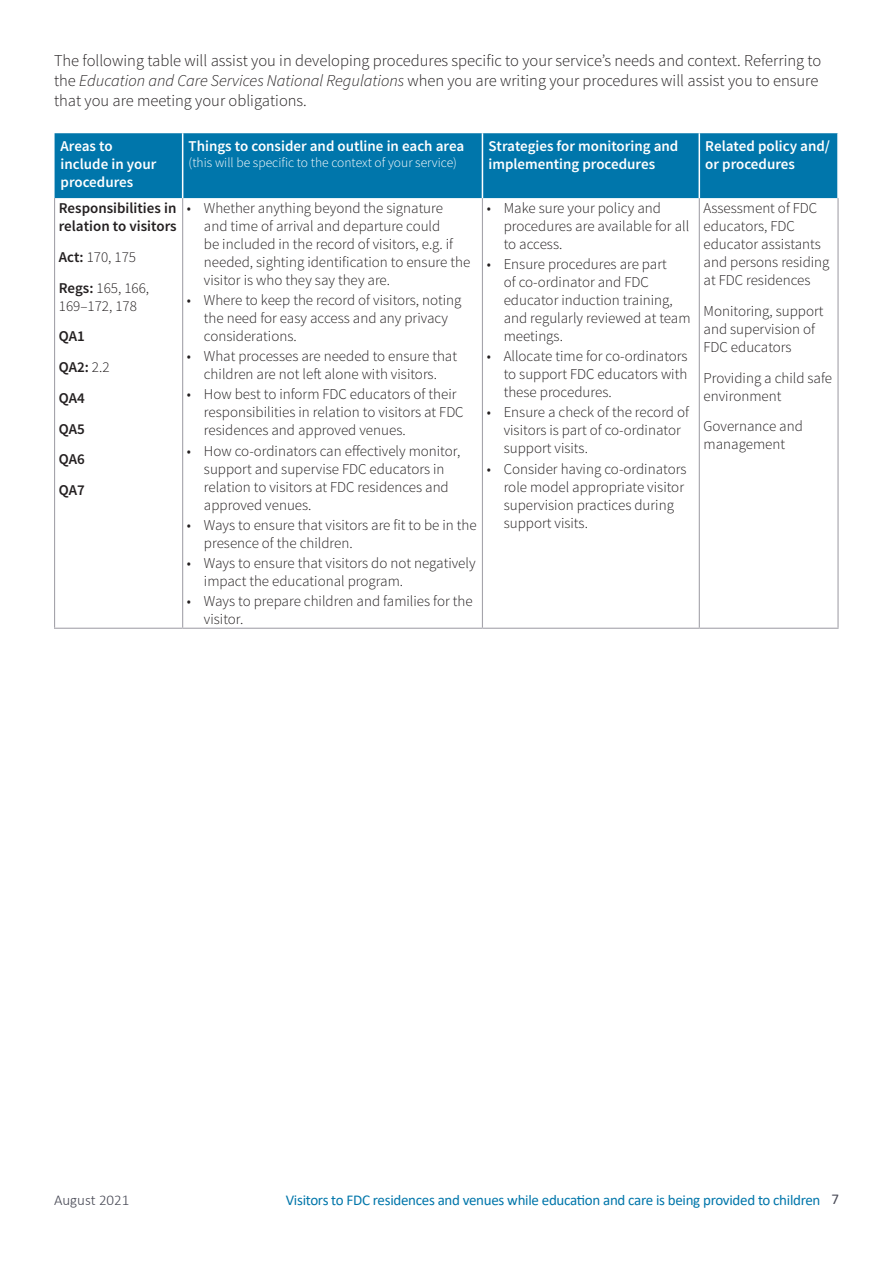
<style>
.page{position:relative;width:893px;height:1263px;background:#fff}
.page>*{position:absolute;margin:0;border:0;box-sizing:border-box;transform-origin:0 0}
._04_Body{font:300 16.5px/19.8px "Source Sans Pro";color:#231f20}
.t_body{font:300 15px/18px "Source Sans Pro";color:#231f20}
.t1{font:600 15px/18px "Source Sans Pro";color:#fff}
.t2{font:15px "Calibri";letter-spacing:-.02em;color:#0076aa}
.t_body-2{font:600 15px/18px "Source Sans Pro";color:#231f20}
.t3{font:300 15px "Calibri";color:#494a56}
.t4{font:300 13.5px "Source Sans Pro";color:#fff}
.s1{font-style:italic}
.s2{font-weight:600}
.s3{font-weight:300}
.s4{color:#494a56}
</style>
<div class="page">
<div style="left:55px;top:133px;width:782px;height:65px;background:#0076ab"></div>
<hr style="left:182px;top:198px;width:1px;height:430px;background:#a5a4ab">
<hr style="left:482px;top:198px;width:1px;height:430px;background:#a5a4ab">
<hr style="left:699px;top:198px;width:1px;height:430px;background:#a5a4ab">
<hr style="left:482px;top:133px;width:1px;height:65px;background:#fff">
<hr style="left:699px;top:133px;width:1px;height:65px;background:#fff">
<hr style="left:54px;top:198px;width:1px;height:430px;background:#a5a4ab">
<hr style="left:837px;top:198px;width:2px;height:430px;background:#a5a4ab">
<hr style="left:54px;top:628px;width:129px;height:1px;background:#a5a4ab">
<hr style="left:183px;top:628px;width:299px;height:1px;background:#a5a4ab">
<hr style="left:482px;top:628px;width:217px;height:1px;background:#a5a4ab">
<hr style="left:699px;top:628px;width:140px;height:1px;background:#a5a4ab">
<hr style="left:182px;top:133px;width:1px;height:65px;background:#fff">
<p class="_04_Body" style="left:54px;top:51px;width:769px">The following table will assist you in developing procedures specific to your service’s needs and context. Referring to the <span class="s1">Education and Care Services National Regulations</span> when you are writing your procedures will assist you to ensure that you are meeting your obligations.</p>
<p class="t1" style="left:61px;top:137px;width:97px">Areas to include in your procedures</p>
<p class="t1" style="left:189px;top:137px;width:277px">Things to consider and outline in each area</p>
<p class="t1" style="left:488px;top:137px;width:191px">Strategies for monitoring and implementing procedures</p>
<p class="t1" style="left:705px;top:137px;width:126px">Related policy and/ or procedures</p>
<p class="t4" style="left:189px;top:154px;width:270px">(this will be specific to the context of your service)</p>
<p class="t_body-2" style="left:59px;top:199px;width:119px">Responsibilities in relation to visitors</p>
<p class="t_body" style="left:59px;top:248px;width:79px"><span class="s2">Act:</span> 170, 175</p>
<p class="t_body" style="left:59px;top:279px;width:92px"><span class="s2">Regs:</span> 165, 166,<br>169–172, 178</p>
<p class="t_body-2" style="left:59px;top:328px;width:27px">QA1</p>
<p class="t_body-2" style="left:59px;top:358px;width:52px">QA2: <span class="s3">2.2</span></p>
<p class="t_body-2" style="left:59px;top:389px;width:27px">QA4</p>
<p class="t_body-2" style="left:59px;top:420px;width:27px">QA5</p>
<p class="t_body-2" style="left:59px;top:451px;width:27px">QA6</p>
<p class="t_body-2" style="left:59px;top:481px;width:27px">QA7</p>
<p class="t_body" style="left:204px;top:199px;width:268px;text-indent:-17px">• Whether anything beyond the signature and time of arrival and departure could<br>be included in the record of visitors, e.g. if needed, sighting identification to ensure the visitor is who they say they are.</p>
<p class="t_body" style="left:204px;top:291px;width:259px;text-indent:-17px">• Where to keep the record of visitors, noting the need for easy access and any privacy considerations.</p>
<p class="t_body" style="left:187px;top:347px;width:272px;text-align:center">• What processes are needed to ensure that children are not left alone with visitors.</p>
<p class="t_body" style="left:204px;top:386px;width:261px;text-indent:-17px">• How best to inform FDC educators of their responsibilities in relation to visitors at FDC residences and approved venues.</p>
<p class="t_body" style="left:204px;top:442px;width:258px;text-indent:-17px">• How co-ordinators can effectively monitor, support and supervise FDC educators in relation to visitors at FDC residences and approved venues.</p>
<p class="t_body" style="left:204px;top:516px;width:274px;text-indent:-17px">• Ways to ensure that visitors are fit to be in the presence of the children.</p>
<p class="t_body" style="left:204px;top:554px;width:273px;text-indent:-17px">• Ways to ensure that visitors do not negatively impact the educational program.</p>
<p class="t_body" style="left:204px;top:592px;width:270px;text-indent:-17px">• Ways to prepare children and families for the visitor.</p>
<p class="t_body" style="left:504px;top:199px;width:187px;text-indent:-17px">• Make sure your policy and procedures are available for all to access.</p>
<p class="t_body" style="left:504px;top:255px;width:188px;text-indent:-17px">• Ensure procedures are part<br>of co-ordinator and FDC educator induction training, and regularly reviewed at team meetings.</p>
<p class="t_body" style="left:504px;top:347px;width:185px;text-align:justify;text-indent:-17px">• Allocate time for co-ordinators to support FDC educators with these procedures.</p>
<p class="t_body" style="left:504px;top:404px;width:187px;text-indent:-17px">• Ensure a check of the record of visitors is part of co-ordinator support visits.</p>
<p class="t_body" style="left:504px;top:460px;width:184px;text-indent:-17px">• Consider having co-ordinators role model appropriate visitor supervision practices during support visits.</p>
<p class="t_body" style="left:704px;top:199px;width:127px">Assessment of FDC educators, FDC educator assistants and persons residing at FDC residences</p>
<p class="t_body" style="left:704px;top:302px;width:122px">Monitoring, support and supervision of<br>FDC educators</p>
<p class="t_body" style="left:704px;top:369px;width:130px">Providing a child safe environment</p>
<p class="t_body" style="left:704px;top:417px;width:101px">Governance and management</p>
<p class="t3" style="left:54px;top:1190px;width:77px">August 2021</p>
<p class="t2" style="left:286px;top:1190px;width:555px">Visitors to FDC residences and venues while education and care is being provided to children <span class="s4">7</span></p>
</div>
